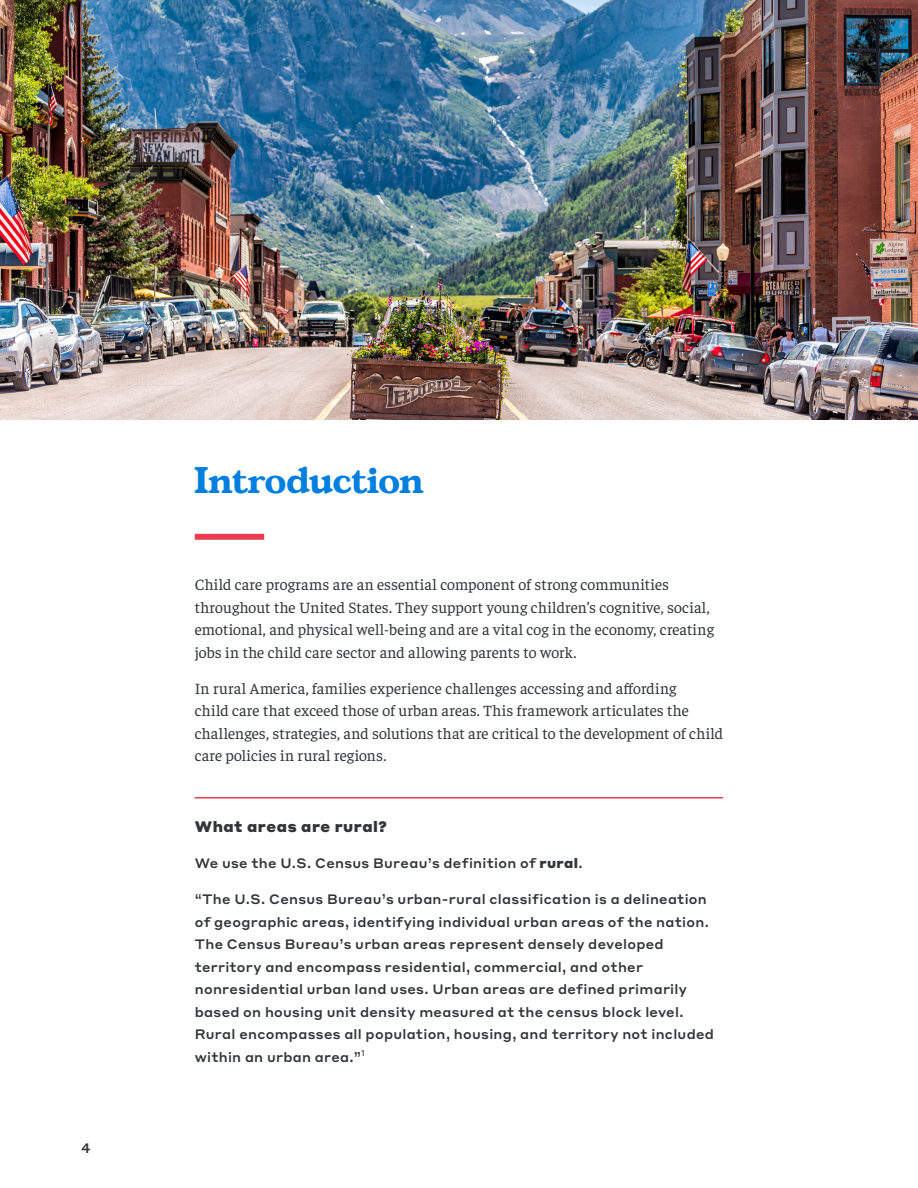
<style>
.page{position:relative;width:918px;height:1188px;background:#fff}
.page>*{position:absolute;margin:0;border:0;box-sizing:border-box;transform-origin:0 0}
.H1_-_Chapter_Titles{font:700 36px "Gascogne TS";letter-spacing:-.005em;color:#007fe1}
.Body_-_Report{font:300 15.75px/22.5px "Faustina";letter-spacing:.005em;color:#323537}
.Highlight_Title{font:900 15px "Styrene A";letter-spacing:.035em;color:#323537}
.Highlight_Body{font:500 13.5px/22.5px "Styrene A";letter-spacing:.02em;color:#323537}
.Highlight_Body-2{font:8.25px "Styrene A";color:#323537}
.s1{font-weight:900}
</style>
<div class="page">
<div style="left:195px;top:534px;width:69px;height:6px;background:#eb3e51"></div>
<hr style="left:195px;top:797px;width:528px;height:2px;background:#eb3e51">
<img style="left:0;top:0;width:918px;height:419px">
<p class="Highlight_Body" style="left:81px;top:1135px;width:11px">4</p>
<p class="H1_-_Chapter_Titles" style="left:195px;top:457px;width:230px">Introduction</p>
<p class="Body_-_Report" style="left:195px;top:572px;width:521px">Child care programs are an essential component of strong communities throughout the United States. They support young children’s cognitive, social, emotional, and physical well-being and are a vital cog in the economy, creating jobs in the child care sector and allowing parents to work.</p>
<p class="Body_-_Report" style="left:195px;top:676px;width:530px">In rural America, families experience challenges accessing and affording<br>child care that exceed those of urban areas. This framework articulates the challenges, strategies, and solutions that are critical to the development of child care policies in rural regions.</p>
<p class="Highlight_Title" style="left:195px;top:814px;width:194px">What areas are rural?</p>
<p class="Highlight_Body" style="left:195px;top:851px;width:389px">We use the U.S. Census Bureau’s definition of <span class="s1">rural</span>.</p>
<p class="Highlight_Body" style="left:195px;top:887px;width:521px">“The U.S. Census Bureau’s urban-rural classification is a delineation of geographic areas, identifying individual urban areas of the nation.<br>The Census Bureau’s urban areas represent densely developed territory and encompass residential, commercial, and other nonresidential urban land uses. Urban areas are defined primarily based on housing unit density measured at the census block level.<br>Rural encompasses all population, housing, and territory not included within an urban area.”</p>
<p class="Highlight_Body-2" style="left:361px;top:1046px;width:5px">1</p>
</div>
